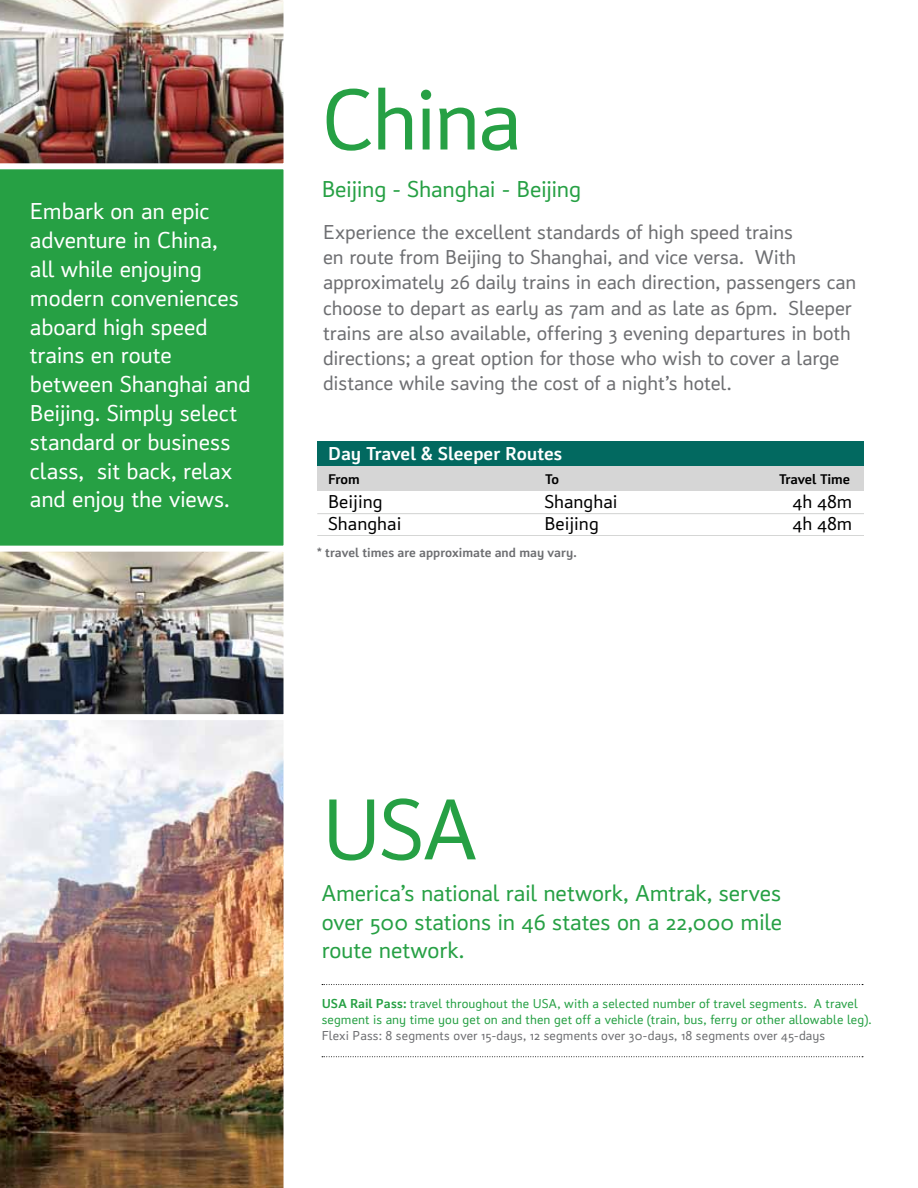
<style>
.page{position:relative;width:918px;height:1188px;background:#fff}
.page>*{position:absolute;margin:0;border:0;box-sizing:border-box;transform-origin:0 0}
.t1{font:90px "Insider";letter-spacing:-.03em;color:#26a044}
.t2{font:24px/28.8px "Insider";letter-spacing:-.01em;color:#fff}
.t3{font:24px/28.8px "Insider";letter-spacing:-.01em;color:#26a044;text-align:justify}
.t4{font:21px/25.2px "Insider";letter-spacing:-.005em;color:#6d6e71}
.t5{font:19.5px/21.9px "Insider";color:#010101}
.t6{font:700 19.5px "Insider";color:#fff}
.t7{font:700 14.55px "Insider";letter-spacing:-.01em;color:#000}
.t8{font:13.5px/16.2px "Insider";letter-spacing:.005em;color:#26a044}
.t9{font:13.5px "Insider";letter-spacing:.005em;color:#6d6e71}
.t10{font:700 13.5px "Insider";color:#6d6e71}
.s1{font-weight:700}
</style>
<div class="page">
<div style="left:0;top:169px;width:284px;height:377px;background:#26a044"></div>
<div style="left:317px;top:466px;width:547px;height:24px;background:#d6d6d6"></div>
<div style="left:317px;top:442px;width:547px;height:24px;background:#026960"></div>
<hr style="left:317px;top:535px;width:547px;height:1px;background:#d1d2d1">
<hr style="left:317px;top:513px;width:547px;height:1px;background:#d1d2d1">
<svg style="left:322px;top:984px;width:541px;height:1px"></svg>
<svg style="left:322px;top:1056px;width:541px;height:1px"></svg>
<img style="left:0;top:0;width:284px;height:164px">
<img style="left:0;top:551px;width:284px;height:164px">
<img style="left:0;top:720px;width:284px;height:468px">
<p class="t2" style="left:30px;top:197px;width:222px">Embark on an epic adventure in China,<br>all while enjoying modern conveniences aboard high speed trains en route between Shanghai and<br>Beijing. Simply select standard or business class, sit back, relax and enjoy the views.</p>
<h1 class="t1" style="left:322px;top:70px;width:202px">China</h1>
<p class="t3" style="left:322px;top:175px;width:261px">Beijing - Shanghai - Beijing</p>
<p class="t4" style="left:323px;top:219px;width:535px">Experience the excellent standards of high speed trains<br>en route from Beijing to Shanghai, and vice versa. With approximately 26 daily trains in each direction, passengers can choose to depart as early as 7am and as late as 6pm. Sleeper trains are also available, offering 3 evening departures in both directions; a great option for those who wish to cover a large distance while saving the cost of a night’s hotel.</p>
<p class="t6" style="left:328px;top:442px;width:236px">Day Travel &amp; Sleeper Routes</p>
<p class="t5" style="left:328px;top:491px;width:56px">Beijing</p>
<p class="t5" style="left:544px;top:491px;width:75px">Shanghai</p>
<p class="t5" style="left:328px;top:512px;width:75px">Shanghai</p>
<p class="t5" style="left:544px;top:512px;width:56px">Beijing</p>
<p class="t7" style="left:328px;top:471px;width:33px">From</p>
<p class="t7" style="left:545px;top:471px;width:15px">To</p>
<p class="t10" style="left:317px;top:545px;width:261px">* travel times are approximate and may vary.</p>
<p class="t7" style="left:779px;top:471px;width:73px">Travel Time</p>
<p class="t5" style="left:793px;top:491px;width:61px">4h 48m<br>4h 48m</p>
<h1 class="t1" style="left:322px;top:780px;width:157px">USA</h1>
<p class="t3" style="left:322px;top:878px;width:462px">America’s national rail network, Amtrak, serves over 500 stations in 46 states on a 22,000 mile route network.</p>
<p class="t8" style="left:322px;top:995px;width:552px"><span class="s1">USA Rail Pass:</span> travel throughout the USA, with a selected number of travel segments. A travel segment is any time you get on and then get off a vehicle (train, bus, ferry or other allowable leg).</p>
<p class="t9" style="left:322px;top:1028px;width:505px">Flexi Pass: 8 segments over 15-days, 12 segments over 30-days, 18 segments over 45-days</p>
</div>
